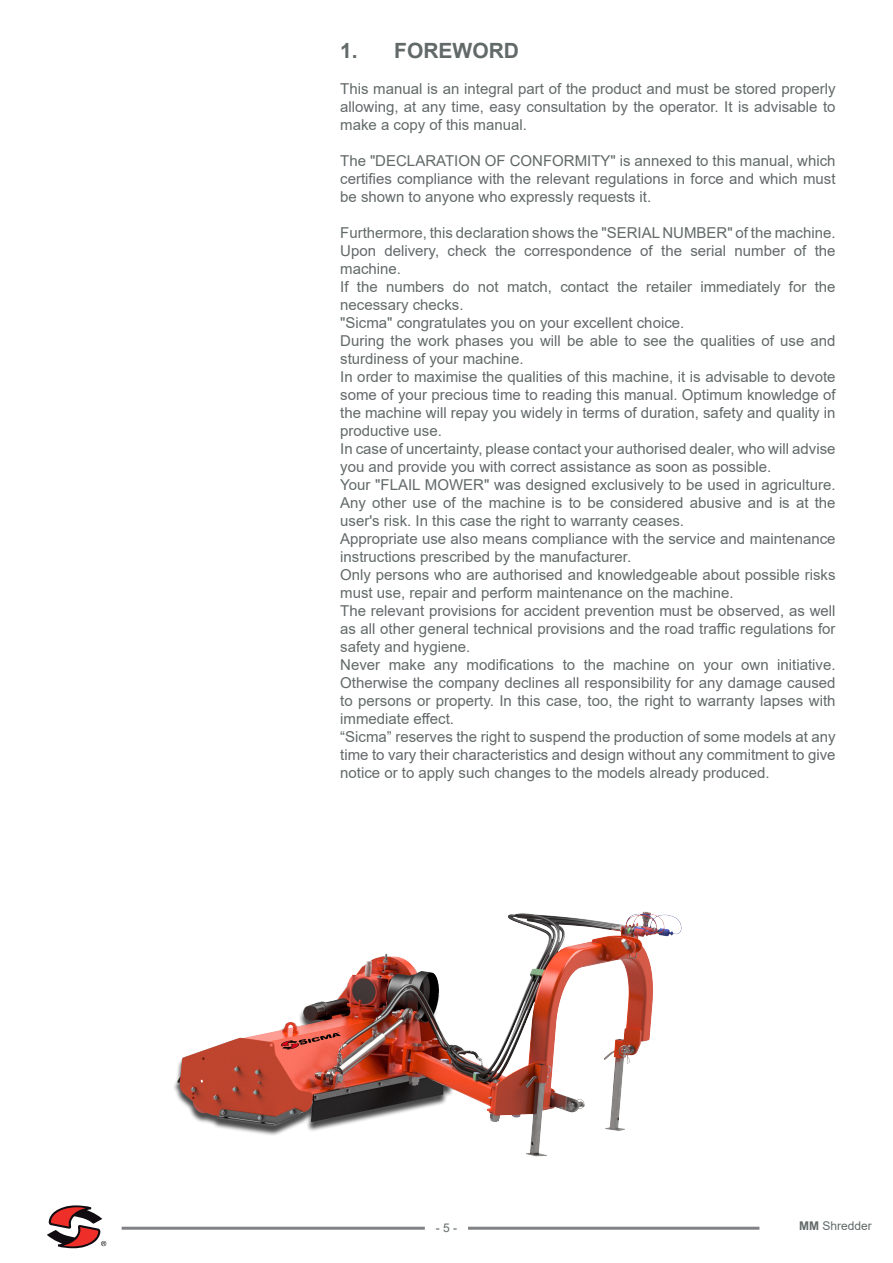
<style>
.page{position:relative;width:893px;height:1263px;background:#fff}
.page>*{position:absolute;margin:0;border:0;box-sizing:border-box;transform-origin:0 0}
.t1{font:700 21px "Arial";color:#626a69}
.Corpo_paragrafo{font:15px/18px "Arial";color:#626a69;text-align:justify}
.t2{font:12px "Arial";color:#626a69}
.s1{font-weight:700}
</style>
<div class="page">
<svg style="left:47px;top:1205px;width:59px;height:43px"></svg>
<hr style="left:122px;top:1227px;width:303px;height:3px;background:#808285">
<hr style="left:468px;top:1227px;width:291px;height:3px;background:#808285">
<img style="left:174px;top:911px;width:508px;height:246px">
<p class="t1" style="left:340px;top:36px;width:180px">1. FOREWORD</p>
<p class="Corpo_paragrafo" style="left:340px;top:79px;width:497px">This manual is an integral part of the product and must be stored properly allowing, at any time, easy consultation by the operator. It is advisable to make a copy of this manual.</p>
<p class="Corpo_paragrafo" style="left:340px;top:151px;width:497px">The "DECLARATION OF CONFORMITY" is annexed to this manual, which certifies compliance with the relevant regulations in force and which must be shown to anyone who expressly requests it.</p>
<p class="Corpo_paragrafo" style="left:340px;top:223px;width:497px">Furthermore, this declaration shows the "SERIAL NUMBER" of the machine.</p>
<p class="Corpo_paragrafo" style="left:340px;top:241px;width:497px">Upon delivery, check the correspondence of the serial number of the machine.</p>
<p class="Corpo_paragrafo" style="left:340px;top:277px;width:497px">If the numbers do not match, contact the retailer immediately for the necessary checks.</p>
<p class="Corpo_paragrafo" style="left:340px;top:313px;width:346px">"Sicma" congratulates you on your excellent choice.</p>
<p class="Corpo_paragrafo" style="left:340px;top:331px;width:497px">During the work phases you will be able to see the qualities of use and sturdiness of your machine.</p>
<p class="Corpo_paragrafo" style="left:340px;top:367px;width:497px">In order to maximise the qualities of this machine, it is advisable to devote some of your precious time to reading this manual. Optimum knowledge of the machine will repay you widely in terms of duration, safety and quality in productive use.</p>
<p class="Corpo_paragrafo" style="left:340px;top:439px;width:497px">In case of uncertainty, please contact your authorised dealer, who will advise you and provide you with correct assistance as soon as possible.</p>
<p class="Corpo_paragrafo" style="left:340px;top:475px;width:497px">Your "FLAIL MOWER" was designed exclusively to be used in agriculture.<br>Any other use of the machine is to be considered abusive and is at the user's risk. In this case the right to warranty ceases.</p>
<p class="Corpo_paragrafo" style="left:340px;top:529px;width:497px">Appropriate use also means compliance with the service and maintenance instructions prescribed by the manufacturer.</p>
<p class="Corpo_paragrafo" style="left:340px;top:565px;width:497px">Only persons who are authorised and knowledgeable about possible risks must use, repair and perform maintenance on the machine.</p>
<p class="Corpo_paragrafo" style="left:340px;top:601px;width:497px">The relevant provisions for accident prevention must be observed, as well as all other general technical provisions and the road traffic regulations for safety and hygiene.</p>
<p class="Corpo_paragrafo" style="left:340px;top:655px;width:497px">Never make any modifications to the machine on your own initiative.<br>Otherwise the company declines all responsibility for any damage caused to persons or property. In this case, too, the right to warranty lapses with immediate effect.</p>
<p class="Corpo_paragrafo" style="left:340px;top:727px;width:497px">“Sicma” reserves the right to suspend the production of some models at any time to vary their characteristics and design without any commitment to give notice or to apply such changes to the models already produced.</p>
<p class="t2" style="left:436px;top:1220px;width:23px">- 5 -</p>
<p class="t2" style="left:799px;top:1218px;width:74px"><span class="s1">MM</span> Shredder</p>
</div>
